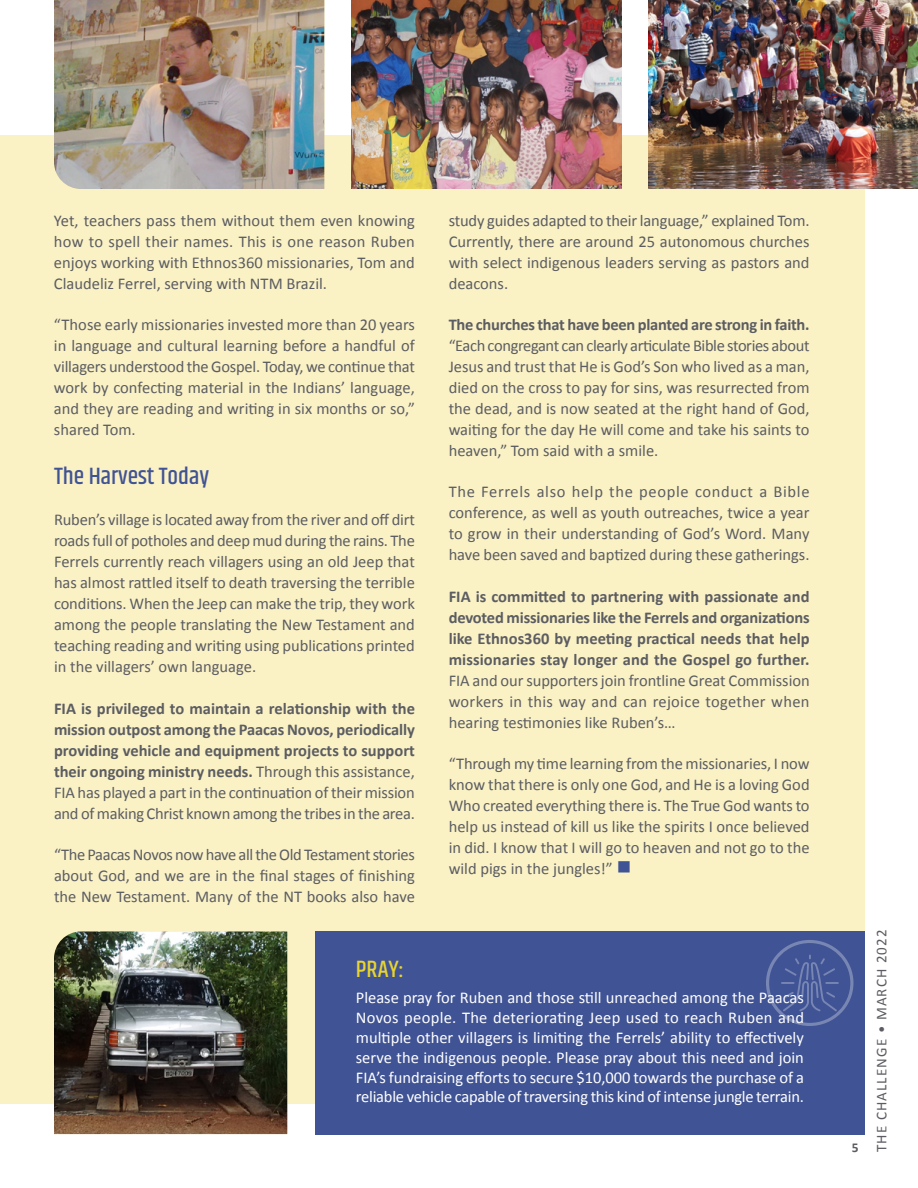
<style>
.page{position:relative;width:918px;height:1188px;background:#fff}
.page>*{position:absolute;margin:0;border:0;box-sizing:border-box;transform-origin:0 0}
.t1{font:500 24px "Khand";color:#405394}
.t2{font:500 24px "Khand";color:#e8d430}
.t3{font:16.5px/21px "Calibri";color:#5c5d62;text-align:justify}
.t4{font:700 16.5px/21px "Calibri";color:#5c5d62;text-align:justify}
.t5{font:16.5px/19.8px "Calibri";letter-spacing:-.015em;color:#fff;text-align:justify}
.t6{font:15px "Calibri";letter-spacing:.075em;color:#5c5d62}
.t7{font:700 13.5px "Calibri";color:#5c5d62}
.s1{font-weight:400}
.s2{color:#405394}
</style>
<div class="page">
<div style="left:0;top:135px;width:865px;height:969px;background:#faf1c5"></div>
<img style="left:54px;top:932px;width:233px;height:202px">
<div style="left:315px;top:932px;width:550px;height:203px;background:#405394"></div>
<img style="left:54px;top:0;width:270px;height:189px">
<img style="left:648px;top:0;width:270px;height:189px">
<img style="left:351px;top:0;width:270px;height:189px">
<svg style="left:766px;top:940px;width:87px;height:86px"></svg>
<p class="t3" style="left:54px;top:209px;width:362px">Yet, teachers pass them without them even knowing how to spell their names. This is one reason Ruben enjoys working with Ethnos360 missionaries, Tom and Claudeliz Ferrel, serving with NTM Brazil.</p>
<p class="t3" style="left:54px;top:314px;width:362px">“Those early missionaries invested more than 20 years in language and cultural learning before a handful of villagers understood the Gospel. Today, we continue that work by confecting material in the Indians’ language, and they are reading and writing in six months or so,” shared Tom.</p>
<h1 class="t1" style="left:54px;top:461px;width:157px">The Harvest Today</h1>
<p class="t3" style="left:54px;top:509px;width:362px">Ruben’s village is located away from the river and off dirt roads full of potholes and deep mud during the rains. The Ferrels currently reach villagers using an old Jeep that has almost rattled itself to death traversing the terrible conditions. When the Jeep can make the trip, they work among the people translating the New Testament and teaching reading and writing using publications printed in the villagers’ own language.</p>
<p class="t4" style="left:54px;top:697px;width:363px">FIA is privileged to maintain a relationship with the mission outpost among the Paacas Novos, periodically providing vehicle and equipment projects to support their ongoing ministry needs. <span class="s1">Through this assistance, FIA has played a part in the continuation of their mission and of making Christ known among the tribes in the area.</span></p>
<p class="t3" style="left:54px;top:843px;width:362px">“The Paacas Novos now have all the Old Testament stories about God, and we are in the final stages of finishing the New Testament. Many of the NT books also have</p>
<p class="t3" style="left:449px;top:209px;width:362px">study guides adapted to their language,” explained Tom.<br>Currently, there are around 25 autonomous churches with select indigenous leaders serving as pastors and deacons.</p>
<p class="t4" style="left:449px;top:314px;width:362px">The churches that have been planted are strong in faith.</p>
<p class="t3" style="left:449px;top:335px;width:362px">“Each congregant can clearly articulate Bible stories about Jesus and trust that He is God’s Son who lived as a man, died on the cross to pay for sins, was resurrected from the dead, and is now seated at the right hand of God, waiting for the day He will come and take his saints to heaven,” Tom said with a smile.</p>
<p class="t3" style="left:449px;top:481px;width:362px">The Ferrels also help the people conduct a Bible conference, as well as youth outreaches, twice a year to grow in their understanding of God’s Word. Many have been saved and baptized during these gatherings.</p>
<p class="t4" style="left:449px;top:585px;width:362px">FIA is committed to partnering with passionate and devoted missionaries like the Ferrels and organizations like Ethnos360 by meeting practical needs that help missionaries stay longer and the Gospel go further.</p>
<p class="t3" style="left:449px;top:669px;width:362px">FIA and our supporters join frontline Great Commission workers in this way and can rejoice together when hearing testimonies like Ruben’s…</p>
<p class="t3" style="left:449px;top:752px;width:362px">“Through my time learning from the missionaries, I now know that there is only one God, and He is a loving God Who created everything there is. The True God wants to help us instead of kill us like the spirits I once believed in did. I know that I will go to heaven and not go to the wild pigs in the jungles!” <span class="s2">■</span></p>
<h1 class="t2" style="left:356px;top:954px;width:50px">PRAY:</h1>
<p class="t5" style="left:356px;top:988px;width:450px">Please pray for Ruben and those still unreached among the Paacas Novos people. The deteriorating Jeep used to reach Ruben and multiple other villagers is limiting the Ferrels’ ability to effectively serve the indigenous people. Please pray about this need and join FIA’s fundraising efforts to secure $10,000 towards the purchase of a reliable vehicle capable of traversing this kind of intense jungle terrain.</p>
<p class="t7" style="left:852px;top:1138px;width:8px">5</p>
<p class="t6" style="left:871px;top:1152px;width:224px;rotate:-90deg">THE CHALLENGE • MARCH 2022</p>
</div>
